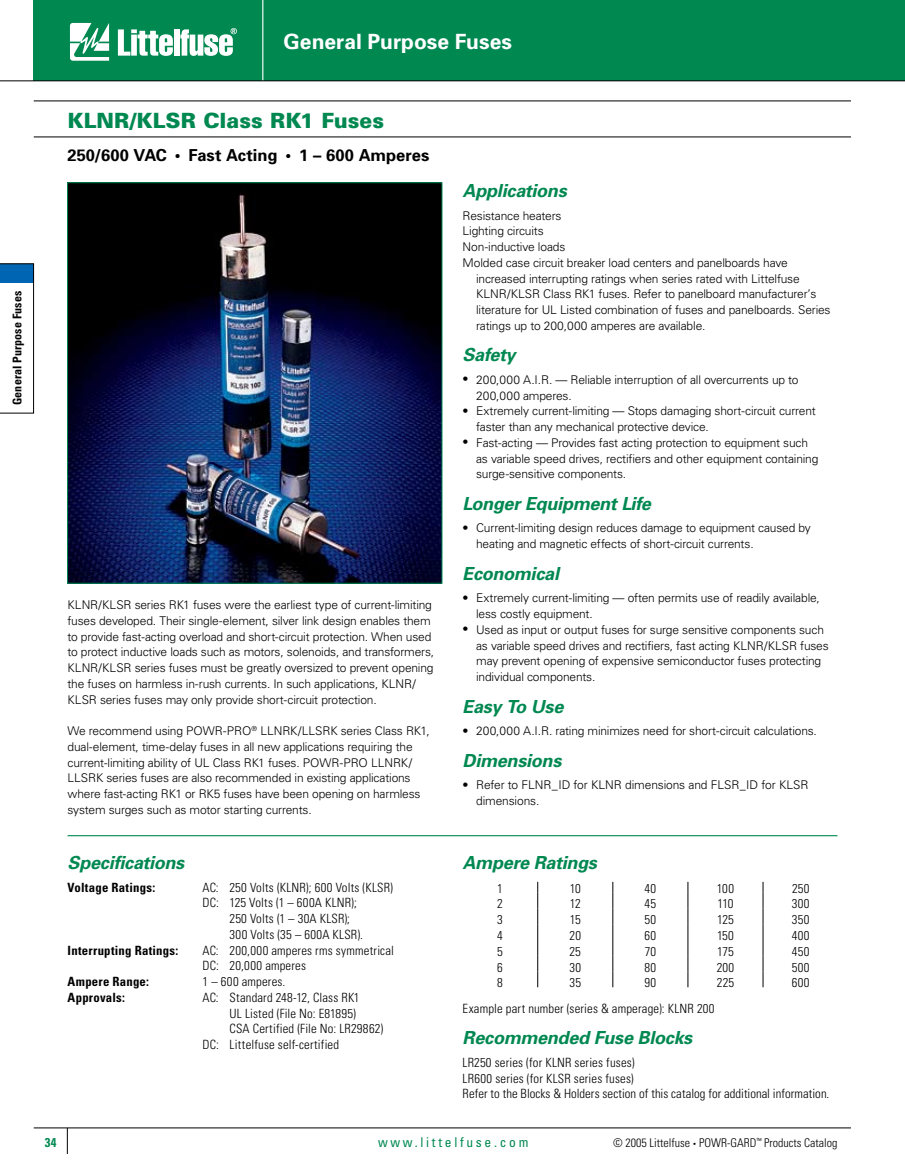
<style>
.page{position:relative;width:905px;height:1175px;background:#fff}
.page>*{position:absolute;margin:0;border:0;box-sizing:border-box;transform-origin:0 0}
.t1{font:900 21px "Univers";color:#008851}
.t2{font:700 21px "Univers";color:#fff}
.t3{font:italic 700 18px "Univers";letter-spacing:-.015em;color:#008851}
.t4{font:700 16.5px "Univers";color:#000}
.t5{font:condensed 13.5px "Univers";letter-spacing:.2em;color:#008851}
.t6{font:300 condensed 12.75px/15.8px "Univers";letter-spacing:.015em;color:#000}
.t7{font:700 condensed 12.75px "Univers";letter-spacing:.015em;color:#000}
.t8{font:700 condensed 12.75px "Univers";color:#008851}
.t9{font:300 12px/15.8px "Univers";letter-spacing:-.015em;color:#000}
.t10{font:300 condensed 12px "Univers";color:#000}
.t11{font:700 condensed 12px "Univers";letter-spacing:.015em;color:#000}
.s1{font-size:6px}
</style>
<div class="page">
<div style="left:34px;top:0;width:870px;height:81px;background:#008851"></div>
<svg style="left:0;top:263px;width:34px;height:150px"></svg>
<svg style="left:70px;top:23px;width:39px;height:38px"></svg>
<svg style="left:118px;top:29px;width:55px;height:27px"></svg>
<div style="left:174px;top:29px;width:5px;height:27px;background:#fff"></div>
<svg style="left:180px;top:28px;width:57px;height:28px"></svg>
<hr style="left:262px;top:0;width:1px;height:81px;background:#fff">
<hr style="left:0;top:81px;width:904px;height:1px;background:#000">
<hr style="left:34px;top:137px;width:816px;height:1px;background:#000">
<hr style="left:34px;top:101px;width:816px;height:1px;background:#000">
<svg style="left:67px;top:1128px;width:1px;height:25px"></svg>
<hr style="left:34px;top:1127px;width:816px;height:1px;background:#000">
<hr style="left:904px;top:0;width:1px;height:81px;background:#008851">
<svg style="left:537px;top:881px;width:1px;height:106px"></svg>
<svg style="left:612px;top:881px;width:1px;height:106px"></svg>
<svg style="left:687px;top:881px;width:1px;height:106px"></svg>
<svg style="left:762px;top:881px;width:1px;height:106px"></svg>
<img style="left:69px;top:184px;width:371px;height:397px">
<div style="left:67px;top:182px;width:375px;height:401px;border:1px solid #008851"></div>
<hr style="left:68px;top:835px;width:769px;height:1px;background:#008851">
<h1 class="t2" style="left:284px;top:28px;width:230px">General Purpose Fuses</h1>
<p class="t11" style="left:10px;top:405px;width:116px;rotate:-90deg">General Purpose Fuses</p>
<h1 class="t1" style="left:68px;top:107px;width:318px">KLNR/KLSR Class RK1 Fuses</h1>
<h3 class="t4" style="left:68px;top:144px;width:363px">250/600 VAC • Fast Acting • 1 – 600 Amperes</h3>
<p class="t9" style="left:68px;top:596px;width:368px">KLNR/KLSR series RK1 fuses were the earliest type of current-limiting fuses developed. Their single-element, silver link design enables them to provide fast-acting overload and short-circuit pro-tec-tion. When used to protect inductive loads such as motors, solenoids, and trans-form-ers, KLNR/KLSR series fuses must be greatly oversized to prevent opening the fuses on harmless in-rush currents. In such applications, KLNR/ KLSR series fuses may only provide short-circuit pro-tec-tion.</p>
<p class="t9" style="left:67px;top:722px;width:364px">We recommend using POWR-PRO<sup>®</sup> LLNRK/LLSRK series Class RK1, dual-element, time-de-lay fuses in all new applications re-quir-ing the current-limiting ability of UL Class RK1 fuses. POWR-PRO LLNRK/ LLSRK series fuses are also recommended in existing applications where fast-acting RK1 or RK5 fuses have been open- ing on harmless system surges such as motor start-ing currents.</p>
<h2 class="t3" style="left:68px;top:851px;width:118px">Specifications</h2>
<p class="t7" style="left:68px;top:879px;width:89px">Voltage Ratings:</p>
<p class="t6" style="left:202px;top:879px;width:192px">AC: 250 Volts (KLNR); 600 Volts (KLSR)</p>
<p class="t6" style="left:203px;top:894px;width:156px">DC: 125 Volts (1 – 600A KLNR);</p>
<p class="t6" style="left:230px;top:910px;width:122px">250 Volts (1 – 30A KLSR);</p>
<p class="t6" style="left:230px;top:926px;width:135px">300 Volts (35 – 600A KLSR).</p>
<p class="t7" style="left:68px;top:942px;width:112px">In-ter-rupt-ing Ratings:</p>
<p class="t6" style="left:203px;top:942px;width:193px">AC: 200,000 amperes rms sym-met-ri-cal<br>DC: 20,000 amperes</p>
<p class="t7" style="left:68px;top:973px;width:83px">Ampere Range:</p>
<p class="t6" style="left:202px;top:973px;width:84px">1 – 600 amperes.</p>
<p class="t7" style="left:68px;top:989px;width:59px">Approvals:</p>
<p class="t6" style="left:202px;top:989px;width:158px">AC: Standard 248-12, Class RK1</p>
<p class="t6" style="left:230px;top:1005px;width:128px">UL Listed (File No: E81895)</p>
<p class="t6" style="left:230px;top:1020px;width:155px">CSA Certified (File No: LR29862)</p>
<p class="t6" style="left:203px;top:1036px;width:138px">DC: Littelfuse self-certified</p>
<h2 class="t3" style="left:462px;top:179px;width:106px">Applications</h2>
<p class="t9" style="left:462px;top:207px;width:100px">Resistance heaters</p>
<p class="t9" style="left:462px;top:223px;width:83px">Lighting circuits</p>
<p class="t9" style="left:462px;top:239px;width:104px">Non-inductive loads</p>
<p class="t9" style="left:462px;top:254px;width:327px">Molded case circuit breaker load centers and panelboards have</p>
<p class="t9" style="left:476px;top:270px;width:325px">increased in-ter-rupt-ing ratings when series rated with Littelfuse</p>
<p class="t9" style="left:476px;top:286px;width:342px">KLNR/KLSR Class RK1 fuses. Refer to panelboard manufacturer’s</p>
<p class="t9" style="left:476px;top:302px;width:356px">literature for UL Listed com-bi- na-tion of fuses and panelboards. Series</p>
<p class="t9" style="left:476px;top:317px;width:231px">ratings up to 200,000 amperes are available.</p>
<h2 class="t3" style="left:462px;top:343px;width:54px">Safety</h2>
<p class="t9" style="left:476px;top:371px;width:324px;text-indent:-14px">• 200,000 A.I.R. — Reliable interruption of all overcurrents up to<br>200,000 amperes.</p>
<p class="t9" style="left:476px;top:403px;width:341px;text-indent:-14px">• Extremely current-limiting — Stops dam-ag-ing short-circuit current faster than any mechanical pro-tec-tive device.</p>
<p class="t9" style="left:476px;top:434px;width:344px;text-indent:-14px">• Fast-acting — Provides fast acting protection to equipment such as variable speed drives, rectifiers and other equip-ment containing surge-sensitive com-po-nents.</p>
<h2 class="t3" style="left:462px;top:492px;width:190px">Longer Equipment Life</h2>
<p class="t9" style="left:476px;top:520px;width:336px;text-indent:-14px">• Current-limiting design reduces damage to equip-ment caused by heating and magnetic effects of short-circuit currents.</p>
<h2 class="t3" style="left:462px;top:562px;width:98px">Economical</h2>
<p class="t9" style="left:476px;top:590px;width:345px;text-indent:-14px">• Extremely current-limiting — often permits use of readily available, less costly equipment.</p>
<p class="t9" style="left:476px;top:621px;width:354px;text-indent:-14px">• Used as input or output fuses for surge sensitive com-po-nents such as variable speed drives and rectifiers, fast acting KLNR/KLSR fuses may prevent opening of ex-pen-sive semiconductor fuses protecting individual components.</p>
<h2 class="t3" style="left:462px;top:694px;width:102px">Easy To Use</h2>
<p class="t9" style="left:462px;top:722px;width:356px">• 200,000 A.I.R. rating min-i-miz-es need for short-circuit calculations.</p>
<h2 class="t3" style="left:462px;top:748px;width:100px">Dimensions</h2>
<p class="t9" style="left:476px;top:776px;width:334px;text-indent:-14px">• Refer to FLNR_ID for KLNR dimensions and FLSR_ID for KLSR dimensions.</p>
<h2 class="t3" style="left:462px;top:851px;width:136px">Ampere Ratings</h2>
<p class="t6" style="left:497px;top:880px;width:7px">1</p>
<p class="t6" style="left:569px;top:880px;width:13px">10</p>
<p class="t6" style="left:644px;top:880px;width:13px">40</p>
<p class="t6" style="left:716px;top:880px;width:19px">100</p>
<p class="t6" style="left:792px;top:880px;width:19px">250</p>
<p class="t6" style="left:497px;top:896px;width:7px">2</p>
<p class="t6" style="left:570px;top:896px;width:12px">12</p>
<p class="t6" style="left:644px;top:896px;width:13px">45</p>
<p class="t6" style="left:717px;top:896px;width:17px">110</p>
<p class="t6" style="left:791px;top:896px;width:19px">300</p>
<p class="t6" style="left:497px;top:911px;width:7px">3</p>
<p class="t6" style="left:569px;top:911px;width:12px">15</p>
<p class="t6" style="left:644px;top:911px;width:13px">50</p>
<p class="t6" style="left:717px;top:911px;width:18px">125</p>
<p class="t6" style="left:791px;top:911px;width:19px">350</p>
<p class="t6" style="left:497px;top:927px;width:7px">4</p>
<p class="t6" style="left:569px;top:927px;width:13px">20</p>
<p class="t6" style="left:644px;top:927px;width:13px">60</p>
<p class="t6" style="left:717px;top:927px;width:18px">150</p>
<p class="t6" style="left:791px;top:927px;width:19px">400</p>
<p class="t6" style="left:497px;top:943px;width:7px">5</p>
<p class="t6" style="left:569px;top:943px;width:13px">25</p>
<p class="t6" style="left:644px;top:943px;width:13px">70</p>
<p class="t6" style="left:717px;top:943px;width:18px">175</p>
<p class="t6" style="left:791px;top:943px;width:19px">450</p>
<p class="t6" style="left:497px;top:959px;width:7px">6</p>
<p class="t6" style="left:569px;top:959px;width:13px">30</p>
<p class="t6" style="left:644px;top:959px;width:13px">80</p>
<p class="t6" style="left:716px;top:959px;width:19px">200</p>
<p class="t6" style="left:791px;top:959px;width:19px">500</p>
<p class="t6" style="left:497px;top:974px;width:7px">8</p>
<p class="t6" style="left:569px;top:974px;width:13px">35</p>
<p class="t6" style="left:644px;top:974px;width:13px">90</p>
<p class="t6" style="left:716px;top:974px;width:19px">225</p>
<p class="t6" style="left:791px;top:974px;width:19px">600</p>
<p class="t6" style="left:462px;top:1000px;width:253px">Example part number (series &amp; amperage): KLNR 200</p>
<h2 class="t3" style="left:462px;top:1026px;width:231px">Recommended Fuse Blocks</h2>
<p class="t6" style="left:462px;top:1054px;width:368px">LR250 series (for KLNR series fuses)<br>LR600 series (for KLSR series fuses)<br>Refer to the Blocks &amp; Holders section of this catalog for additional in-for-ma-tion.</p>
<p class="t8" style="left:45px;top:1134px;width:13px">34</p>
<p class="t5" style="left:378px;top:1133px;width:152px">www.littelfuse.com</p>
<p class="t10" style="left:613px;top:1135px;width:226px">© 2005 Littelfuse <span class="s1">•</span> POWR-GARD<sup>™</sup> Products Catalog</p>
</div>
